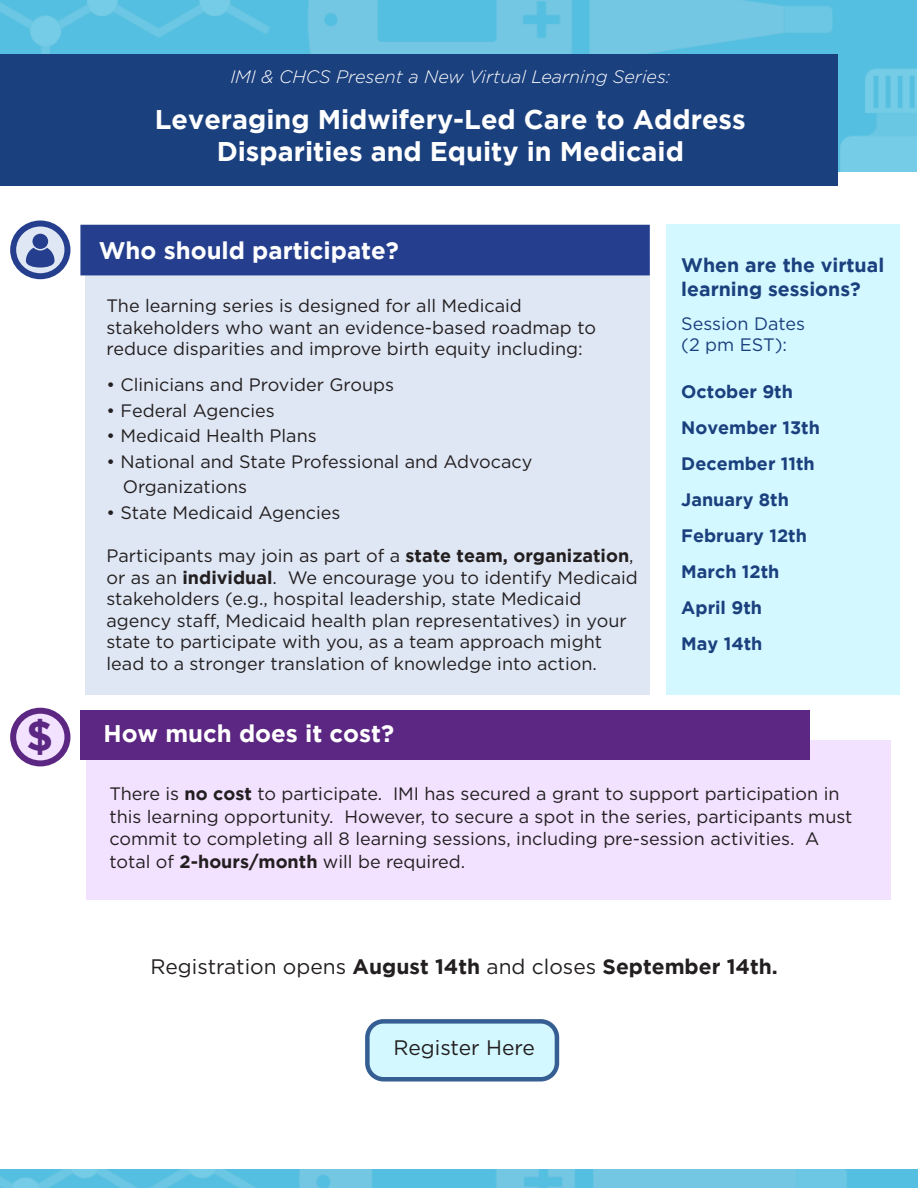
<style>
.page{position:relative;width:918px;height:1188px;background:#fff}
.page>*{position:absolute;margin:0;border:0;box-sizing:border-box;transform-origin:0 0}
.t1{font:700 42px "Gotham";color:#5b2782}
.t2{font:700 27px/32.4px "Gotham";color:#fff;text-align:center}
.t3{font:700 24px "Gotham";color:#fff}
.t4{font:21px "Gotham";color:#231f20}
.t5{font:700 19.5px/24px "Gotham";color:#1b407e}
.t6{font:18px/21.6px "Gotham";color:#231f20}
.t7{font:700 18px "Gotham";color:#1b407e}
.t8{font:italic 300 18px "Gotham";color:#fff}
.t9{font:18px "Gotham";color:#1b407e}
.s1{font-weight:700}
</style>
<div class="page">
<div style="left:367px;top:1021px;width:190px;height:58px;background:#d3f8ff;border-radius:16px"></div>
<div style="left:365px;top:1019px;width:194px;height:63px;border:4px solid #355f92;border-radius:16px"></div>
<div style="left:87px;top:740px;width:804px;height:159px;background:#f2e1ff"></div>
<div style="left:85px;top:257px;width:565px;height:438px;background:#dfe7f4"></div>
<div style="left:80px;top:225px;width:570px;height:50px;background:#253f8e"></div>
<div style="left:80px;top:711px;width:730px;height:49px;background:#5b2782"></div>
<img style="left:0;top:0;width:917px;height:171px">
<div style="left:0;top:54px;width:837px;height:131px;background:#1b407e"></div>
<img style="left:0;top:1170px;width:918px;height:18px">
<div style="left:666px;top:225px;width:234px;height:470px;background:#d3f8ff"></div>
<div style="left:13px;top:711px;width:54px;height:52px;background:#f2e1ff;border-radius:50%"></div>
<div style="left:10px;top:708px;width:60px;height:58px;border:6px solid #5b2782;border-radius:50%"></div>
<svg style="left:13px;top:223px;width:54px;height:53px"></svg>
<div style="left:10px;top:220px;width:60px;height:59px;border:6px solid #253f8e;border-radius:50%"></div>
<svg style="left:25px;top:245px;width:30px;height:24px"></svg>
<div style="left:32px;top:233px;width:17px;height:17px;background:#253f8e;border-radius:50%"></div>
<div style="left:31px;top:232px;width:19px;height:18px;border:2px solid #dfe7f4;border-radius:50%"></div>
<p class="t1" style="left:26px;top:712px;width:29px">$</p>
<p class="t8" style="left:230px;top:67px;width:441px">IMI &amp; CHCS Present a New Virtual Learning Series:</p>
<p class="t2" style="left:155px;top:103px;width:592px">Leveraging Midwifery-Led Care to Address<br>Disparities and Equity in Medicaid</p>
<p class="t3" style="left:99px;top:236px;width:302px">Who should participate?</p>
<p class="t6" style="left:107px;top:295px;width:417px">The learning series is designed for all Medicaid</p>
<p class="t6" style="left:107px;top:316px;width:491px">stakeholders who want an evidence-based roadmap to reduce disparities and improve birth equity including:</p>
<p class="t6" style="left:107px;top:374px;width:289px">• Clinicians and Provider Groups</p>
<p class="t6" style="left:107px;top:399px;width:170px">• Federal Agencies</p>
<p class="t6" style="left:107px;top:425px;width:212px">• Medicaid Health Plans</p>
<p class="t6" style="left:123px;top:448px;width:411px;line-height:25.5px;text-indent:-16px">• National and State Professional and Advocacy<br>Organizations</p>
<p class="t6" style="left:107px;top:501px;width:235px">• State Medicaid Agencies</p>
<p class="t6" style="left:107px;top:544px;width:533px">Participants may join as part of a <span class="s1">state team, organization</span>, or as an <span class="s1">individual</span>. We encourage you to identify Medicaid stakeholders (e.g., hospital leadership, state Medicaid agency staff, Medicaid health plan representatives) in your state to participate with you, as a team approach might lead to a stronger translation of knowledge into action.</p>
<p class="t3" style="left:103px;top:720px;width:292px">How much does it cost?</p>
<p class="t5" style="left:681px;top:252px;width:204px">When are the virtual learning sessions?</p>
<p class="t9" style="left:681px;top:314px;width:125px">Session Dates</p>
<p class="t9" style="left:681px;top:335px;width:107px">(2 pm EST):</p>
<p class="t7" style="left:681px;top:381px;width:113px">October 9th</p>
<p class="t7" style="left:681px;top:417px;width:140px">November 13th</p>
<p class="t7" style="left:681px;top:453px;width:135px">December 11th</p>
<p class="t7" style="left:681px;top:489px;width:109px">January 8th</p>
<p class="t7" style="left:681px;top:525px;width:127px">February 12th</p>
<p class="t7" style="left:681px;top:561px;width:100px">March 12th</p>
<p class="t7" style="left:681px;top:597px;width:82px">April 9th</p>
<p class="t7" style="left:681px;top:633px;width:83px">May 14th</p>
<p class="t6" style="left:109px;top:782px;width:745px;line-height:22.5px">There is <span class="s1">no cost</span> to participate. IMI has secured a grant to support participation in this learning opportunity. However, to secure a spot in the series, participants must commit to completing all 8 learning sessions, including pre-session activities. A total of <span class="s1">2-hours/month</span> will be required.</p>
<p class="t4" style="left:151px;top:955px;width:629px">Registration opens <span class="s1">August 14th</span> and closes <span class="s1">September 14th.</span></p>
<p class="t4" style="left:394px;top:1036px;width:143px">Register Here</p>
</div>
